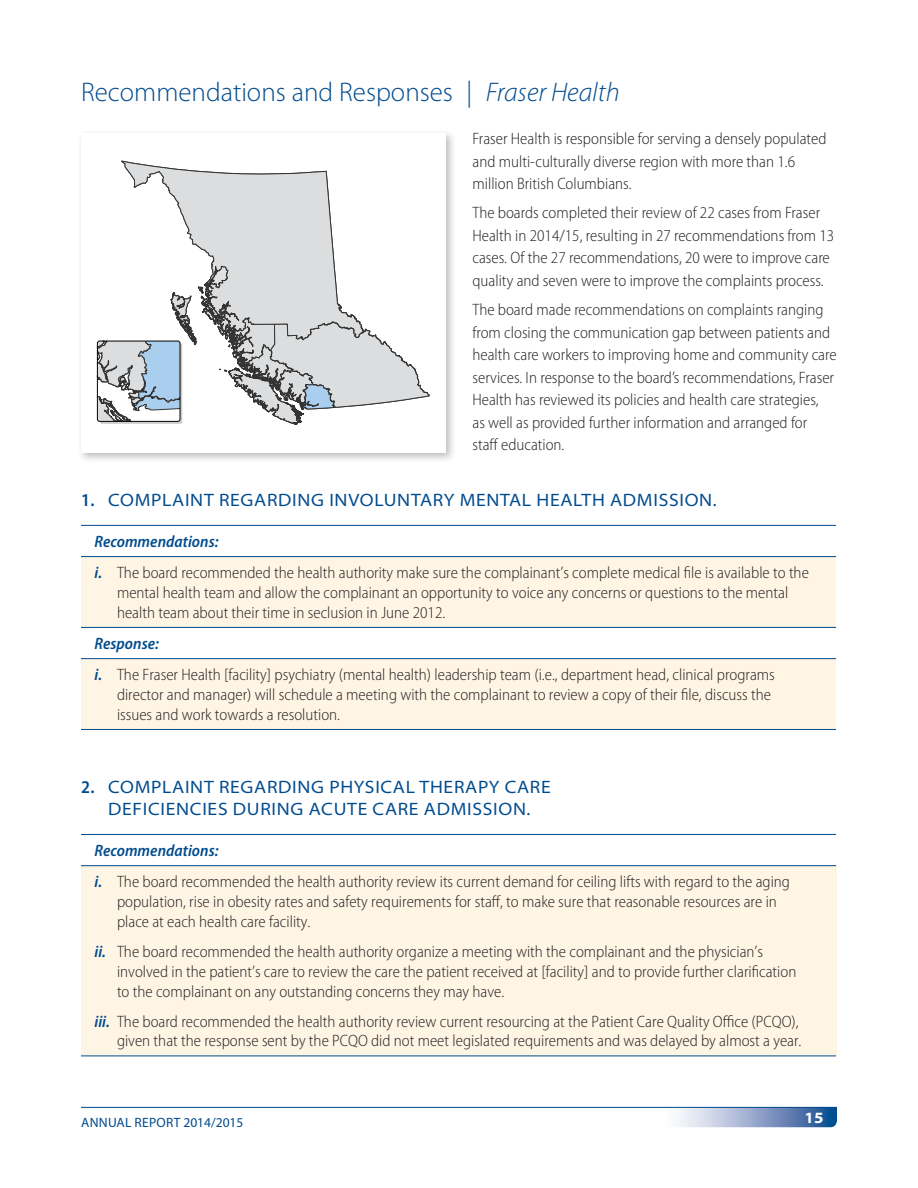
<style>
.page{position:relative;width:918px;height:1188px;background:#fff}
.page>*{position:absolute;margin:0;border:0;box-sizing:border-box;transform-origin:0 0}
.t1{font:300 27px "Myriad Pro";color:#004b8e}
.t2{font:semi-expanded 18px/21.8px "Myriad Pro";letter-spacing:.04em;color:#004b8e;text-align:center}
.Body{font:300 semi-condensed 16.5px/22.5px "Myriad Pro";color:#231f20}
.Recommendation_Respo{font:italic 600 semi-condensed 16.5px "Myriad Pro";letter-spacing:.005em;color:#004b8e}
.t3{font:700 semi-expanded 15.75px "Myriad Pro";color:#fff}
.t4{font:13.5px "Myriad Pro";letter-spacing:.02em;color:#004b8e}
.s1{font-style:italic}
.s2{font-weight:600;font-stretch:semi-condensed}
.s3{font-weight:600;font-style:italic;color:#004b8e}
</style>
<div class="page">
<svg style="left:81px;top:557px;width:755px;height:172px;fill:#fff5e5"></svg>
<hr style="left:81px;top:525px;width:755px;height:1px;background:#004b8e">
<hr style="left:81px;top:556px;width:755px;height:1px;background:#004b8e">
<hr style="left:81px;top:627px;width:755px;height:1px;background:#004b8e">
<hr style="left:81px;top:658px;width:755px;height:1px;background:#004b8e">
<hr style="left:81px;top:729px;width:755px;height:1px;background:#004b8e">
<div style="left:81px;top:866px;width:755px;height:190px;background:#fff5e5"></div>
<hr style="left:81px;top:834px;width:755px;height:1px;background:#004b8e">
<hr style="left:81px;top:865px;width:755px;height:1px;background:#004b8e">
<hr style="left:81px;top:1056px;width:755px;height:1px;background:#004b8e">
<svg style="left:678px;top:1108px;width:159px;height:19px;background:#8ca3c8"></svg>
<hr style="left:81px;top:1107px;width:756px;height:1px;background:#004b8e">
<div style="left:77px;top:129px;width:380px;height:335px;background:#231f20;opacity:.3"></div>
<div style="left:81px;top:133px;width:365px;height:320px;background:#fff"></div>
<svg style="left:97px;top:161px;width:332px;height:264px"></svg>
<div style="left:97px;top:341px;width:83px;height:81px;border:1px solid #010203;border-radius:2px"></div>
<h1 class="t1" style="left:81px;top:77px;width:540px">Recommendations and Responses | <span class="s1">Fraser Health</span></h1>
<p class="Body" style="left:472px;top:128px;width:355px">Fraser Health is responsible for serving a densely populated and multi-culturally diverse region with more than 1.6 million British Columbians.</p>
<p class="Body" style="left:472px;top:202px;width:363px">The boards completed their review of 22 cases from Fraser Health in 2014/15, resulting in 27 recommendations from 13 cases. Of the 27 recommendations, 20 were to improve care quality and seven were to improve the complaints process.</p>
<p class="Body" style="left:472px;top:299px;width:366px">The board made recommendations on complaints ranging from closing the communication gap between patients and health care workers to improving home and community care services. In response to the board’s recommendations, Fraser Health has reviewed its policies and health care strategies,<br>as well as provided further information and arranged for staff education.</p>
<p class="t2" style="left:81px;top:489px;width:637px"><span class="s2">1.</span> COMPLAINT REGARDING INVOLUNTARY MENTAL HEALTH ADMISSION.</p>
<p class="Recommendation_Respo" style="left:94px;top:533px;width:126px">Recommendations:</p>
<p class="Body" style="left:117px;top:563px;width:693px;line-height:19.8px;text-indent:-22px"><span class="s3">i.</span> The board recommended the health authority make sure the complainant’s complete medical file is available to the mental health team and allow the complainant an opportunity to voice any concerns or questions to the mental health team about their time in seclusion in June 2012.</p>
<p class="Recommendation_Respo" style="left:94px;top:635px;width:66px">Response:</p>
<p class="Body" style="left:117px;top:665px;width:659px;line-height:19.8px;text-indent:-22px"><span class="s3">i.</span> The Fraser Health [facility] psychiatry (mental health) leadership team (i.e., department head, clinical programs director and manager) will schedule a meeting with the complainant to review a copy of their file, discuss the issues and work towards a resolution.</p>
<p class="t2" style="left:81px;top:776px;width:471px"><span class="s2">2.</span> COMPLAINT REGARDING PHYSICAL THERAPY CARE<br>DEFICIENCIES DURING ACUTE CARE ADMISSION.</p>
<p class="Recommendation_Respo" style="left:94px;top:842px;width:126px">Recommendations:</p>
<p class="Body" style="left:117px;top:872px;width:675px;line-height:19.8px;text-indent:-22px"><span class="s3">i.</span> The board recommended the health authority review its current demand for ceiling lifts with regard to the aging population, rise in obesity rates and safety requirements for staff, to make sure that reasonable resources are in place at each health care facility.</p>
<p class="Body" style="left:117px;top:942px;width:681px;line-height:19.8px;text-indent:-22px"><span class="s3">ii.</span> The board recommended the health authority organize a meeting with the complainant and the physician’s involved in the patient’s care to review the care the patient received at [facility] and to provide further clarification to the complainant on any outstanding concerns they may have.</p>
<p class="Body" style="left:94px;top:1012px;width:708px;line-height:19.8px;text-align:right"><span class="s3">iii.</span> The board recommended the health authority review current resourcing at the Patient Care Quality Office (PCQO), given that the response sent by the PCQO did not meet legislated requirements and was delayed by almost a year.</p>
<p class="t4" style="left:81px;top:1115px;width:164px">ANNUAL REPORT 2014/2015</p>
<p class="t3" style="left:805px;top:1109px;width:20px">15</p>
</div>
